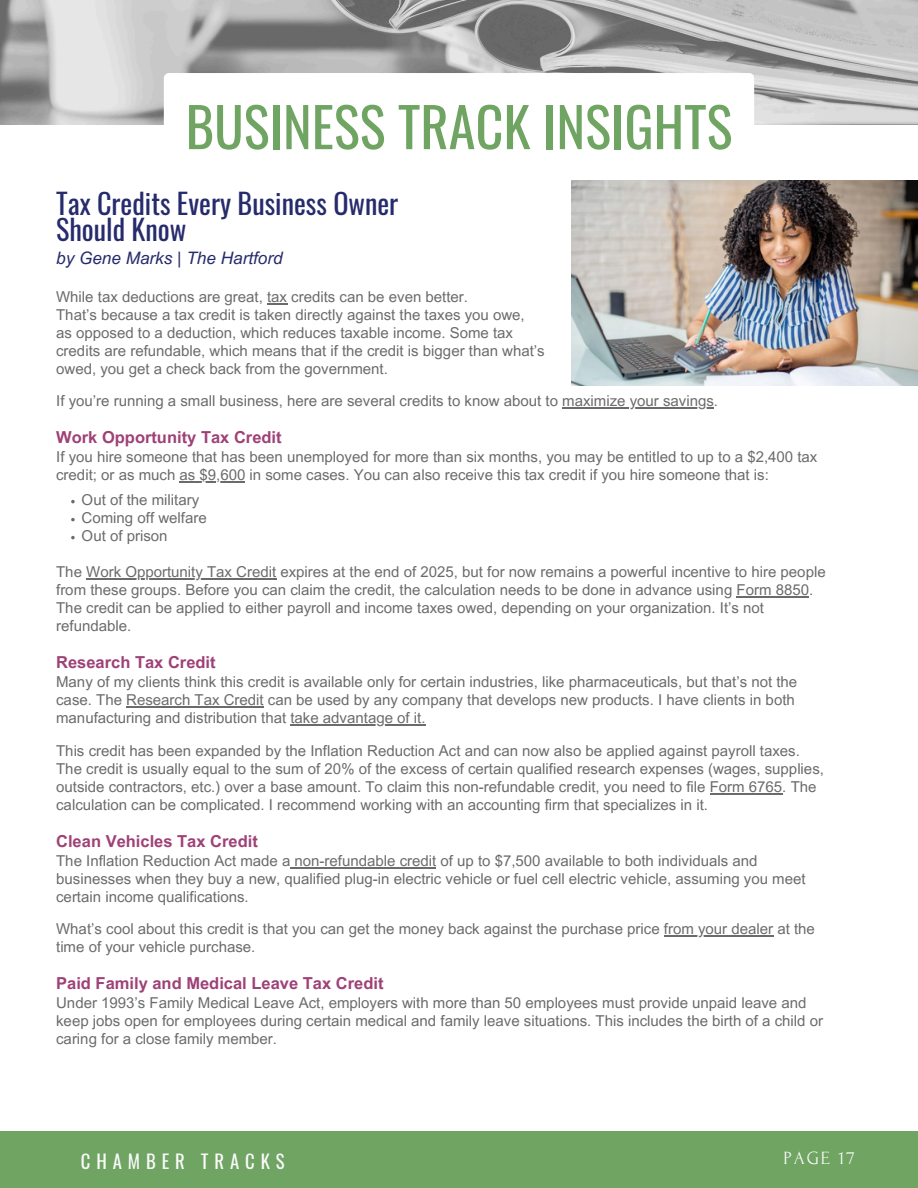
<style>
.page{position:relative;width:918px;height:1188px;background:#fff}
.page>*{position:absolute;margin:0;border:0;box-sizing:border-box;transform-origin:0 0}
.t1{font:54.45px "Oswald";color:#6fa462}
.t2{font:28.2px/25.8px "Oswald";color:#262b6c}
.t3{font:18.75px "Oswald";letter-spacing:.315em;color:#fafafa}
.t4{font:18.6px "Forum";letter-spacing:.1em;color:#fafafa}
.t5{font:italic 17.1px "Arial MT Pro";color:#262b6c}
.t6{font:700 16.5px "Arial MT Pro";color:#9e4177}
.t7{font:15px/18px "Arial MT Pro";color:#6b6b6b}
</style>
<div class="page">
<img style="left:0;top:0;width:918px;height:125px">
<div style="left:0;top:1131px;width:918px;height:57px;background:#6fa462"></div>
<img style="left:572px;top:181px;width:346px;height:205px">
<svg style="left:267px;top:303px;width:20px;height:1px"></svg>
<hr style="left:562px;top:407px;width:152px;height:2px;background:#6b6b6b">
<hr style="left:180px;top:481px;width:65px;height:2px;background:#6b6b6b">
<svg style="left:71px;top:500px;width:4px;height:3px"></svg>
<svg style="left:71px;top:518px;width:4px;height:3px"></svg>
<svg style="left:71px;top:536px;width:4px;height:3px"></svg>
<hr style="left:86px;top:578px;width:190px;height:2px;background:#6b6b6b">
<hr style="left:737px;top:596px;width:72px;height:2px;background:#6b6b6b">
<hr style="left:126px;top:706px;width:138px;height:2px;background:#6b6b6b">
<hr style="left:290px;top:724px;width:136px;height:2px;background:#6b6b6b">
<hr style="left:710px;top:793px;width:72px;height:1px;background:#6b6b6b">
<hr style="left:290px;top:867px;width:146px;height:1px;background:#6b6b6b">
<hr style="left:664px;top:935px;width:109px;height:2px;background:#6b6b6b">
<svg style="left:164px;top:73px;width:590px;height:52px"></svg>
<p class="t1" style="left:186px;top:84px;width:548px">BUSINESS TRACK INSIGHTS</p>
<p class="t2" style="left:56px;top:189px;width:344px">Tax Credits Every Business Owner<br>Should Know</p>
<p class="t5" style="left:56px;top:251px;width:228px">by Gene Marks | The Hartford</p>
<h1 class="t7" style="left:56px;top:289px;width:413px">While tax deductions are great, tax credits can be even better.</h1>
<h2 class="t7" style="left:56px;top:307px;width:470px">That’s because a tax credit is taken directly against the taxes you owe,</h2>
<h4 class="t7" style="left:56px;top:325px;width:458px">as opposed to a deduction, which reduces taxable income. Some tax</h4>
<p class="t7" style="left:56px;top:343px;width:490px">credits are refundable, which means that if the credit is bigger than what’s</p>
<p class="t7" style="left:56px;top:361px;width:333px">owed, you get a check back from the government.</p>
<p class="t7" style="left:56px;top:394px;width:663px">If you’re running a small business, here are several credits to know about to maximize your savings.</p>
<p class="t6" style="left:56px;top:431px;width:227px">Work Opportunity Tax Credit</p>
<p class="t7" style="left:56px;top:450px;width:763px">If you hire someone that has been unemployed for more than six months, you may be entitled to up to a $2,400 tax credit; or as much as $9,600 in some cases. You can also receive this tax credit if you hire someone that is:</p>
<p class="t7" style="left:82px;top:493px;width:127px">Out of the military<br>Coming off welfare<br>Out of prison</p>
<p class="t7" style="left:56px;top:565px;width:771px">The Work Opportunity Tax Credit expires at the end of 2025, but for now remains a powerful incentive to hire people</p>
<p class="t7" style="left:56px;top:583px;width:759px">from these groups. Before you can claim the credit, the calculation needs to be done in advance using Form 8850.<br>The credit can be applied to either payroll and income taxes owed, depending on your organization. It’s not refundable.</p>
<p class="t6" style="left:56px;top:656px;width:161px">Research Tax Credit</p>
<p class="t7" style="left:56px;top:675px;width:743px">Many of my clients think this credit is available only for certain industries, like pharmaceuticals, but that’s not the case. The Research Tax Credit can be used by any company that develops new products. I have clients in both manufacturing and distribution that take advantage of it.</p>
<p class="t7" style="left:56px;top:743px;width:769px">This credit has been expanded by the Inflation Reduction Act and can now also be applied against payroll taxes.<br>The credit is usually equal to the sum of 20% of the excess of certain qualified research expenses (wages, supplies, outside contractors, etc.) over a base amount. To claim this non-refundable credit, you need to file Form 6765. The</p>
<p class="t7" style="left:56px;top:797px;width:653px">calculation can be complicated. I recommend working with an accounting firm that specializes in it.</p>
<p class="t6" style="left:56px;top:835px;width:203px">Clean Vehicles Tax Credit</p>
<p class="t7" style="left:56px;top:853px;width:751px">The Inflation Reduction Act made a non-refundable credit of up to $7,500 available to both individuals and businesses when they buy a new, qualified plug-in electric vehicle or fuel cell electric vehicle, assuming you meet</p>
<p class="t7" style="left:56px;top:882px;width:760px;line-height:32.5px">certain income qualifications.<br>What’s cool about this credit is that you can get the money back against the purchase price from your dealer at the</p>
<p class="t7" style="left:56px;top:940px;width:201px">time of your vehicle purchase.</p>
<p class="t6" style="left:56px;top:977px;width:329px">Paid Family and Medical Leave Tax Credit</p>
<p class="t7" style="left:56px;top:996px;width:768px">Under 1993’s Family Medical Leave Act, employers with more than 50 employees must provide unpaid leave and keep jobs open for employees during certain medical and family leave situations. This includes the birth of a child or caring for a close family member.</p>
<p class="t3" style="left:81px;top:1146px;width:205px">CHAMBER TRACKS</p>
<p class="t4" style="left:784px;top:1149px;width:73px">PAGE 17</p>
</div>
